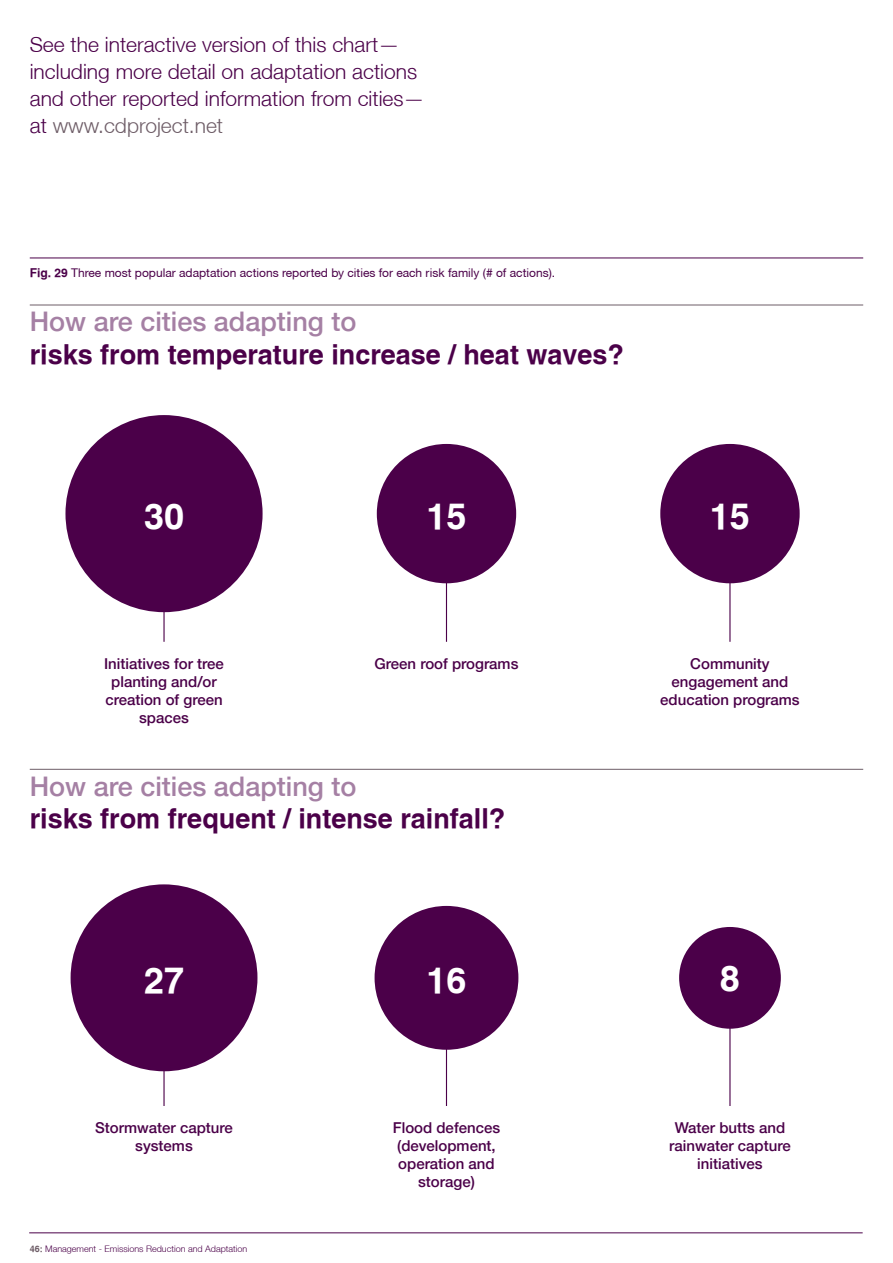
<style>
.page{position:relative;width:893px;height:1263px;background:#fff}
.page>*{position:absolute;margin:0;border:0;box-sizing:border-box;transform-origin:0 0}
.t1{font:700 36px "Helv";color:#fff}
.t2{font:700 27px "Helv";color:#4b0049}
.t3{font:500 27px "Helvetica Neue LT";color:#a580a4}
.t4{font:300 21px/27px "Helvetica Neue LT";color:#4b0049}
.t5{font:500 15px/18px "Helvetica Neue LT";color:#4b0049;text-align:center}
.t6{font:12px "Helvetica Neue CE";color:#4b0049}
.t7{font:300 9px "Helvetica Neue LT";color:#4b0049}
.s1{color:#6e5d67}
.s2{font-family:"Helv";font-weight:700}
.s3{font-family:"Helv";font-weight:700;color:#6e5d67}
</style>
<div class="page">
<hr style="left:163px;top:558px;width:2px;height:84px;background:#4b0049">
<hr style="left:446px;top:558px;width:1px;height:84px;background:#4b0049">
<hr style="left:729px;top:558px;width:1px;height:84px;background:#4b0049">
<hr style="left:30px;top:258px;width:833px;height:1px;background:#4b0049">
<hr style="left:30px;top:305px;width:833px;height:1px;background:#6e5d67">
<hr style="left:30px;top:769px;width:833px;height:1px;background:#6e5d67">
<div style="left:660px;top:444px;width:140px;height:139px;background:#4b0049;border-radius:50%"></div>
<div style="left:377px;top:444px;width:139px;height:139px;background:#4b0049;border-radius:50%"></div>
<div style="left:65px;top:415px;width:198px;height:197px;background:#4b0049;border-radius:50%"></div>
<div style="left:679px;top:927px;width:102px;height:102px;background:#4b0049;border-radius:50%"></div>
<div style="left:375px;top:906px;width:143px;height:144px;background:#4b0049;border-radius:50%"></div>
<div style="left:71px;top:884px;width:186px;height:187px;background:#4b0049;border-radius:50%"></div>
<hr style="left:163px;top:1022px;width:2px;height:84px;background:#4b0049">
<hr style="left:446px;top:1022px;width:1px;height:84px;background:#4b0049">
<hr style="left:729px;top:1022px;width:1px;height:84px;background:#4b0049">
<hr style="left:29px;top:1232px;width:834px;height:1px;background:#4b0049">
<h3 class="t4" style="left:30px;top:30px;width:396px">See the interactive version of this chart— including more detail on adaptation actions and other reported information from cities— at <span class="s1">www.cdproject.net</span></h3>
<p class="t6" style="left:30px;top:265px;width:527px"><span class="s2">Fig. 29</span> Three most popular adaptation actions reported by cities for each risk family (# of actions).</p>
<h2 class="t3" style="left:30px;top:305px;width:328px">How are cities adapting to</h2>
<h2 class="t2" style="left:30px;top:338px;width:596px">risks from temperature increase / heat waves?</h2>
<h1 class="t1" style="left:144px;top:494px;width:42px">30</h1>
<h1 class="t1" style="left:426px;top:494px;width:42px">15</h1>
<h1 class="t1" style="left:710px;top:494px;width:42px">15</h1>
<p class="t5" style="left:104px;top:654px;width:121px">Initiatives for tree planting and/or creation of green spaces</p>
<p class="t5" style="left:374px;top:654px;width:145px">Green roof programs</p>
<p class="t5" style="left:660px;top:654px;width:141px">Community engagement and education programs</p>
<h2 class="t3" style="left:30px;top:770px;width:328px">How are cities adapting to</h2>
<h2 class="t2" style="left:30px;top:802px;width:477px">risks from frequent / intense rainfall?</h2>
<h1 class="t1" style="left:144px;top:958px;width:42px">27</h1>
<h1 class="t1" style="left:426px;top:958px;width:42px">16</h1>
<h1 class="t1" style="left:720px;top:956px;width:22px">8</h1>
<p class="t5" style="left:95px;top:1118px;width:139px">Stormwater capture systems</p>
<p class="t5" style="left:393px;top:1118px;width:109px">Flood defences (development, operation and storage)</p>
<p class="t5" style="left:669px;top:1118px;width:123px">Water butts and rainwater capture initiatives</p>
<p class="t7" style="left:30px;top:1244px;width:219px"><span class="s3">46:</span> Management - Emissions Reduction and Adaptation</p>
</div>
